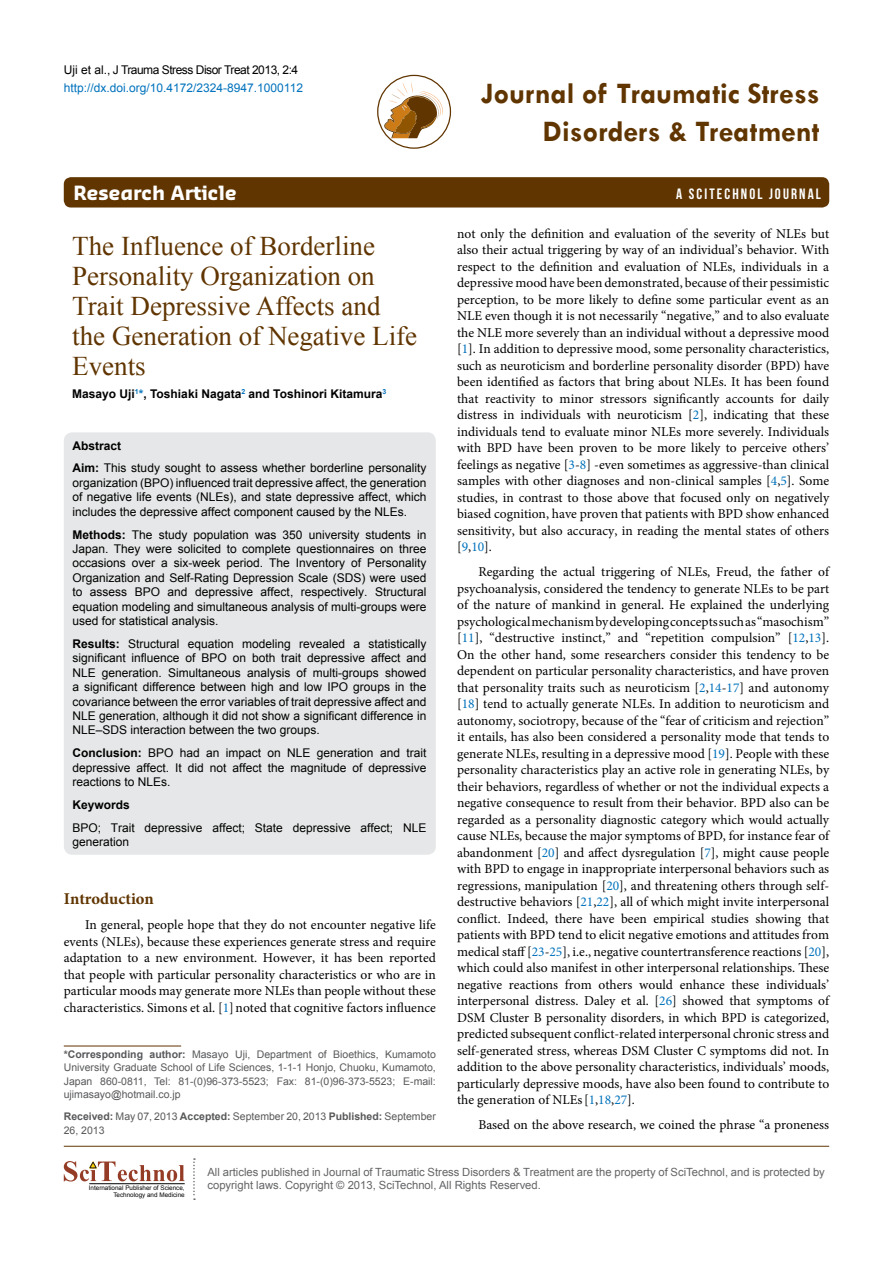
<style>
.page{position:relative;width:893px;height:1263px;background:#fff}
.page>*{position:absolute;margin:0;border:0;box-sizing:border-box;transform-origin:0 0}
.t1{font:700 30px/37.5px "Tw Cen";color:#603500;text-align:right}
.t2{font:27px/30px "Times New Roman";color:#603500}
.t3{font:700 19.2px "Sansa";color:#fff}
.t4{font:700 16.5px "Minion Pro";color:#603500}
.t5{font:15px "Bebas Neue";letter-spacing:.14em;color:#fff}
.t6{font:13.5px/16.5px "Minion Pro";color:#000;text-align:justify}
.t7{font:12px/14.4px "Arial";color:#000;text-align:justify}
.t8{font:700 12px "Arial";color:#000}
.t9{font:12px "Arial";color:#0072bc}
.t10{font:12px "Arial";letter-spacing:-.04em;color:#000}
.t11{font:11.25px/13.5px "Arial";color:#636466}
.t12{font:10.5px/13.5px "Arial";color:#58595b;text-align:justify}
.t13{font:6.3px/7.6px "Arial";color:#000;text-align:right}
.s1{color:#0072bc}
.s2{font-weight:700}
</style>
<div class="page">
<div style="left:64px;top:177px;width:765px;height:30px;background:#603500;border-radius:7px"></div>
<hr style="left:64px;top:1146px;width:765px;height:1px;background:#603500">
<svg style="left:193px;top:1158px;width:2px;height:42px"></svg>
<svg style="left:64px;top:1161px;width:121px;height:20px"></svg>
<hr style="left:89px;top:1183px;width:96px;height:1px;background:#000">
<svg style="left:384px;top:82px;width:60px;height:56px"></svg>
<div style="left:377px;top:75px;width:74px;height:74px;border:1px solid #603500;border-radius:50%"></div>
<div style="left:64px;top:432px;width:372px;height:423px;background:#e6e7e8;border-radius:9px"></div>
<hr style="left:64px;top:1046px;width:117px;height:1px;background:#603500">
<p class="t10" style="left:64px;top:62px;width:236px">Uji et al., J Trauma Stress Disor Treat 2013, 2:4</p>
<p class="t9" style="left:64px;top:80px;width:241px">http://dx.doi.org/10.4172/2324-8947.1000112</p>
<h1 class="t1" style="left:481px;top:74px;width:340px">Journal of Traumatic Stress<br>Disorders &amp; Treatment</h1>
<h3 class="t3" style="left:74px;top:181px;width:165px">Research Article</h3>
<p class="t5" style="left:676px;top:186px;width:146px">A SCITECHNOL JOURNAL</p>
<h2 class="t2" style="left:72px;top:231px;width:346px">The Influence of Borderline<br>Personality Organization on<br>Trait Depressive Affects and the Generation of Negative Life<br>Events</h2>
<p class="t8" style="left:72px;top:386px;width:315px">Masayo Uji<sup>1</sup><span class="s1">*</span>, Toshiaki Nagata<sup>2</sup> and Toshinori Kitamura<sup>3</sup></p>
<p class="t7" style="left:72px;top:434px;width:355px;line-height:23px"><span class="s2">Abstract<br>Aim:</span> This study sought to assess whether borderline personality</p>
<p class="t7" style="left:72px;top:476px;width:355px">organization (BPO) influenced trait depressive affect, the generation of negative life events (NLEs), and state depressive affect, which includes the depressive affect component caused by the NLEs.</p>
<p class="t7" style="left:72px;top:527px;width:355px"><span class="s2">Methods:</span> The study population was 350 university students in Japan. They were solicited to complete questionnaires on three occasions over a six-week period. The Inventory of Personality Organization and Self-Rating Depression Scale (SDS) were used to assess BPO and depressive affect, respectively. Structural equation modeling and simultaneous analysis of multi-groups were used for statistical analysis.</p>
<p class="t7" style="left:72px;top:637px;width:355px"><span class="s2">Results:</span> Structural equation modeling revealed a statistically significant influence of BPO on both trait depressive affect and NLE generation. Simultaneous analysis of multi-groups showed a significant difference between high and low IPO groups in the covariance between the error variables of trait depressive affect and NLE generation, although it did not show a significant difference in NLE–SDS interaction between the two groups.</p>
<p class="t7" style="left:72px;top:746px;width:355px"><span class="s2">Conclusion:</span> BPO had an impact on NLE generation and trait depressive affect. It did not affect the magnitude of depressive reactions to NLEs.</p>
<p class="t8" style="left:72px;top:797px;width:59px">Keywords</p>
<p class="t7" style="left:72px;top:820px;width:355px">BPO; Trait depressive affect; State depressive affect; NLE generation</p>
<p class="t4" style="left:64px;top:887px;width:92px">Introduction</p>
<p class="t6" style="left:64px;top:917px;width:374px;text-indent:21px">In general, people hope that they do not encounter negative life events (NLEs), because these experiences generate stress and require adaptation to a new environment. However, it has been reported that people with particular personality characteristics or who are in particular moods may generate more NLEs than people without these characteristics. Simons et al. [<span class="s1">1</span>]noted that cognitive factors influence</p>
<p class="t12" style="left:64px;top:1047px;width:374px"><span class="s2">*Corresponding author:</span> Masayo Uji, Department of Bioethics, Kumamoto University Graduate School of Life Sciences, 1-1-1 Honjo, Chuoku, Kumamoto, Japan 860-0811, Tel: 81-(0)96-373-5523; Fax: 81-(0)96-373-5523; E-mail: ujimasayo@hotmail.co.jp</p>
<p class="t12" style="left:64px;top:1110px;width:374px"><span class="s2">Received:</span> May 07, 2013 <span class="s2">Accepted:</span> September 20, 2013 <span class="s2">Published:</span> September<br>26, 2013</p>
<p class="t6" style="left:457px;top:225px;width:374px">not only the definition and evaluation of the severity of NLEs but also their actual triggering by way of an individual’s behavior. With respect to the definition and evaluation of NLEs, individuals in a depressive mood have been demonstrated, because of their pessimistic perception, to be more likely to define some particular event as an NLE even though it is not necessarily “negative,” and to also evaluate the NLE more severely than an individual without a depressive mood [<span class="s1">1</span>]. In addition to depressive mood, some personality characteristics, such as neuroticism and borderline personality disorder (BPD) have been identified as factors that bring about NLEs. It has been found that reactivity to minor stressors significantly accounts for daily distress in individuals with neuroticism [<span class="s1">2</span>], indicating that these individuals tend to evaluate minor NLEs more severely. Individuals with BPD have been proven to be more likely to perceive others’ feelings as negative [<span class="s1">3</span>-<span class="s1">8</span>] -even sometimes as aggressive-than clinical samples with other diagnoses and non-clinical samples [<span class="s1">4</span>,<span class="s1">5</span>]. Some studies, in contrast to those above that focused only on negatively biased cognition, have proven that patients with BPD show enhanced sensitivity, but also accuracy, in reading the mental states of others [<span class="s1">9</span>,<span class="s1">10</span>].</p>
<p class="t6" style="left:457px;top:564px;width:374px;text-indent:21px">Regarding the actual triggering of NLEs, Freud, the father of psychoanalysis, considered the tendency to generate NLEs to be part of the nature of mankind in general. He explained the underlying psychological mechanism by developing concepts such as “masochism” [<span class="s1">11</span>], “destructive instinct,” and “repetition compulsion” [<span class="s1">12</span>,<span class="s1">13</span>].<br>On the other hand, some researchers consider this tendency to be dependent on particular personality characteristics, and have proven that personality traits such as neuroticism [<span class="s1">2</span>,<span class="s1">14</span>-<span class="s1">17</span>] and autonomy [<span class="s1">18</span>] tend to actually generate NLEs. In addition to neuroticism and autonomy, sociotropy, because of the “fear of criticism and rejection” it entails, has also been considered a personality mode that tends to generate NLEs, resulting in a depressive mood [<span class="s1">19</span>]. People with these personality characteristics play an active role in generating NLEs, by their behaviors, regardless of whether or not the individual expects a negative consequence to result from their behavior. BPD also can be regarded as a personality diagnostic category which would actually cause NLEs, because the major symptoms of BPD, for instance fear of abandonment [<span class="s1">20</span>] and affect dysregulation [<span class="s1">7</span>], might cause people with BPD to engage in inappropriate interpersonal behaviors such as regressions, manipulation [<span class="s1">20</span>], and threatening others through self&shy;destructive behaviors [<span class="s1">21</span>,<span class="s1">22</span>], all of which might invite interpersonal conflict. Indeed, there have been empirical studies showing that patients with BPD tend to elicit negative emotions and attitudes from medical staff [<span class="s1">23</span>-<span class="s1">25</span>], i.e., negative countertransference reactions [<span class="s1">20</span>], which could also manifest in other interpersonal relationships. These negative reactions from others would enhance these individuals’ interpersonal distress. Daley et al. [<span class="s1">26</span>] showed that symptoms of DSM Cluster B personality disorders, in which BPD is categorized, predicted subsequent conflict-related interpersonal chronic stress and self-generated stress, whereas DSM Cluster C symptoms did not. In addition to the above personality characteristics, individuals’ moods, particularly depressive moods, have also been found to contribute to the generation of NLEs[<span class="s1">1</span>,<span class="s1">18</span>,<span class="s1">27</span>].</p>
<p class="t6" style="left:478px;top:1117px;width:352px">Based on the above research, we coined the phrase “a proneness</p>
<p class="t13" style="left:89px;top:1184px;width:97px">International Publisher of Science,<br>Technology and Medicine</p>
<p class="t11" style="left:207px;top:1165px;width:619px">All articles published in Journal of Traumatic Stress Disorders &amp; Treatment are the property of SciTechnol, and is protected by copyright laws. Copyright © 2013, SciTechnol, All Rights Reserved.</p>
</div>
